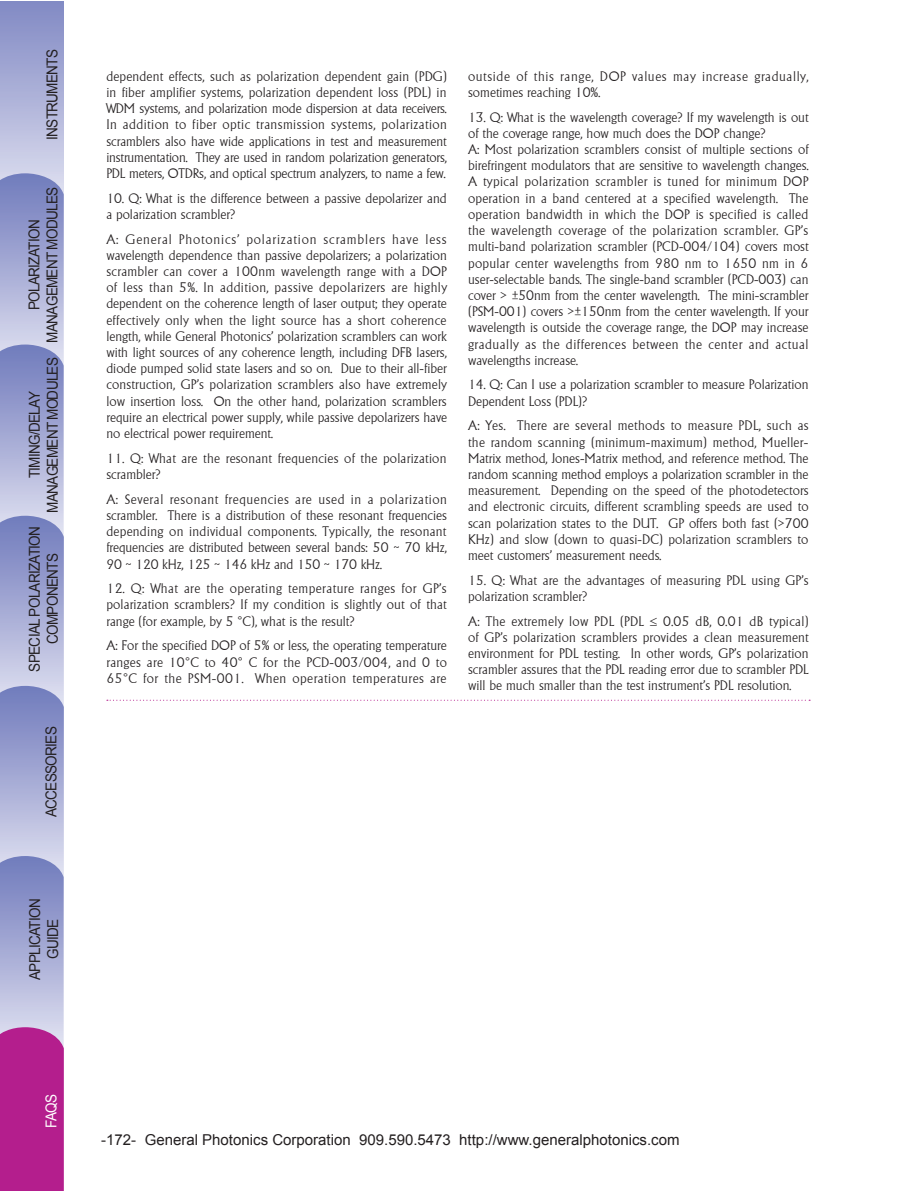
<style>
.page{position:relative;width:915px;height:1191px;background:#fff}
.page>*{position:absolute;margin:0;border:0;box-sizing:border-box;transform-origin:0 0}
.t1{font:15px/18px "Arial";letter-spacing:-.05em;color:#231f20;text-align:center;scale:.9 1}
.t2{font:15px "Arial";color:#231f20}
.t3{font:15px "Arial";color:#fff;scale:.9 1}
.t4{font:200 13.5px/16.2px "Alberta";color:#231f20;text-align:justify}
.t5{font:200 13.5px/16.2px "Alberta";letter-spacing:.045em;color:#231f20}
.t6{font:200 13.5px "Alberta";letter-spacing:.025em;color:#231f20}
.s1{font-family:"Arena";font-weight:300;font-stretch:condensed}
</style>
<div class="page">
<svg style="left:0;top:1px;width:64px;height:172px;background:#a9aed6"></svg>
<svg style="left:0;top:173px;width:64px;height:1018px;background:#a693c8"></svg>
<svg style="left:107px;top:699px;width:702px;height:2px"></svg>
<p class="t1" style="left:43px;top:140px;width:102px;rotate:-90deg">INSTRUMENTS</p>
<p class="t1" style="left:25px;top:342px;width:174px;rotate:-90deg">POLARIZATION<br>MANAGEMENT MODULES</p>
<p class="t1" style="left:26px;top:513px;width:174px;rotate:-90deg">TIMING/DELAY<br>MANAGEMENT MODULES</p>
<p class="t1" style="left:26px;top:671px;width:163px;rotate:-90deg">SPECIAL POLARIZATION<br>COMPONENTS</p>
<p class="t1" style="left:42px;top:817px;width:102px;rotate:-90deg">ACCESSORIES</p>
<p class="t1" style="left:26px;top:980px;width:92px;rotate:-90deg">APPLICATION<br>GUIDE</p>
<p class="t4" style="left:106px;top:68px;width:342px">dependent effects, such as polarization dependent gain (PDG) in fiber amplifier systems, polarization dependent loss (PDL) in WDM systems, and polarization mode dispersion at data receivers.<br>In addition to fiber optic transmission systems, polarization scramblers also have wide applications in test and measurement instrumentation. They are used in random polarization generators, PDL meters, OTDRs, and optical spectrum analyzers, to name a few.</p>
<p class="t4" style="left:106px;top:190px;width:342px">10. Q: What is the difference between a passive depolarizer and a polarization scrambler?</p>
<p class="t4" style="left:106px;top:231px;width:342px">A: General Photonics’ polarization scramblers have less wavelength dependence than passive depolarizers; a polarization scrambler can cover a 100nm wavelength range with a DOP of less than 5%. In addition, passive depolarizers are highly dependent on the coherence length of laser output; they operate effectively only when the light source has a short coherence length, while General Photonics’ polarization scramblers can work with light sources of any coherence length, including DFB lasers, diode pumped solid state lasers and so on. Due to their all-fiber construction, GP’s polarization scramblers also have extremely low insertion loss. On the other hand, polarization scramblers require an electrical power supply, while passive depolarizers have no electrical power requirement.</p>
<p class="t4" style="left:106px;top:450px;width:341px">11. Q: What are the resonant frequencies of the polarization scrambler?</p>
<p class="t4" style="left:106px;top:491px;width:342px">A: Several resonant frequencies are used in a polarization scrambler. There is a distribution of these resonant frequencies depending on individual components. Typically, the resonant frequencies are distributed between several bands: 50 ~ 70 kHz, 90 ~ 120 kHz, 125 ~ 146 kHz and 150 ~ 170 kHz.</p>
<p class="t4" style="left:106px;top:580px;width:342px">12. Q: What are the operating temperature ranges for GP’s polarization scramblers? If my condition is slightly out of that range (for example, by 5 °C), what is the result?</p>
<p class="t4" style="left:106px;top:637px;width:342px">A: For the specified DOP of 5% or less, the operating temperature ranges are 10°C to 40° C for the PCD-003/004, and 0 to 65°C for the PSM-001. When operation temperatures are</p>
<p class="t5" style="left:468px;top:68px;width:342px">outside of this range, DOP values may increase gradually, sometimes reaching 10%.</p>
<p class="t4" style="left:468px;top:109px;width:342px;text-align:left">13. Q: What is the wavelength coverage? If my wavelength is out of the coverage range, how much does the DOP change?<br>A: Most polarization scramblers consist of multiple sections of birefringent modulators that are sensitive to wavelength changes.<br>A typical polarization scrambler is tuned for minimum DOP operation in a band centered at a specified wavelength. The operation bandwidth in which the DOP is specified is called the wavelength coverage of the polarization scrambler. GP’s multi-band polarization scrambler (PCD-004/104) covers most popular center wavelengths from 980 nm to 1650 nm in 6 user-selectable bands. The single-band scrambler (PCD-003) can cover &gt; <span class="s1">±</span>50nm from the center wavelength. The mini-scrambler (PSM-001) covers &gt;<span class="s1">±</span>150nm from the center wavelength. If your wavelength is outside the coverage range, the DOP may increase gradually as the differences between the center and actual wavelengths increase.</p>
<p class="t4" style="left:468px;top:377px;width:342px">14. Q: Can I use a polarization scrambler to measure Polarization<br>Dependent Loss (PDL)?</p>
<p class="t4" style="left:468px;top:418px;width:342px">A: Yes. There are several methods to measure PDL, such as the random scanning (minimum-maximum) method, Mueller-Matrix method, Jones-Matrix method, and reference method. The random scanning method employs a polarization scrambler in the measurement. Depending on the speed of the photodetectors and electronic circuits, different scrambling speeds are used to scan polarization states to the DUT. GP offers both fast (&gt;700<br>KHz) and slow (down to quasi-DC) polarization scramblers to meet customers’ measurement needs.</p>
<p class="t4" style="left:468px;top:572px;width:342px">15. Q: What are the advantages of measuring PDL using GP’s polarization scrambler?</p>
<p class="t6" style="left:468px;top:613px;width:177px">A: The extremely low PDL (PDL</p>
<p class="t4" style="left:468px;top:613px;width:342px;text-indent:195px">0.05 dB, 0.01 dB typical) of GP’s polarization scramblers provides a clean measurement environment for PDL testing. In other words, GP’s polarization scrambler assures that the PDL reading error due to scrambler PDL will be much smaller than the test instrument’s PDL resolution.</p>
<p class="t3" style="left:43px;top:1128px;width:39px;rotate:-90deg">FAQS</p>
<p class="t2" style="left:101px;top:1131px;width:579px">-172- General Photonics Corporation 909.590.5473 http://www.generalphotonics.com</p>
</div>
